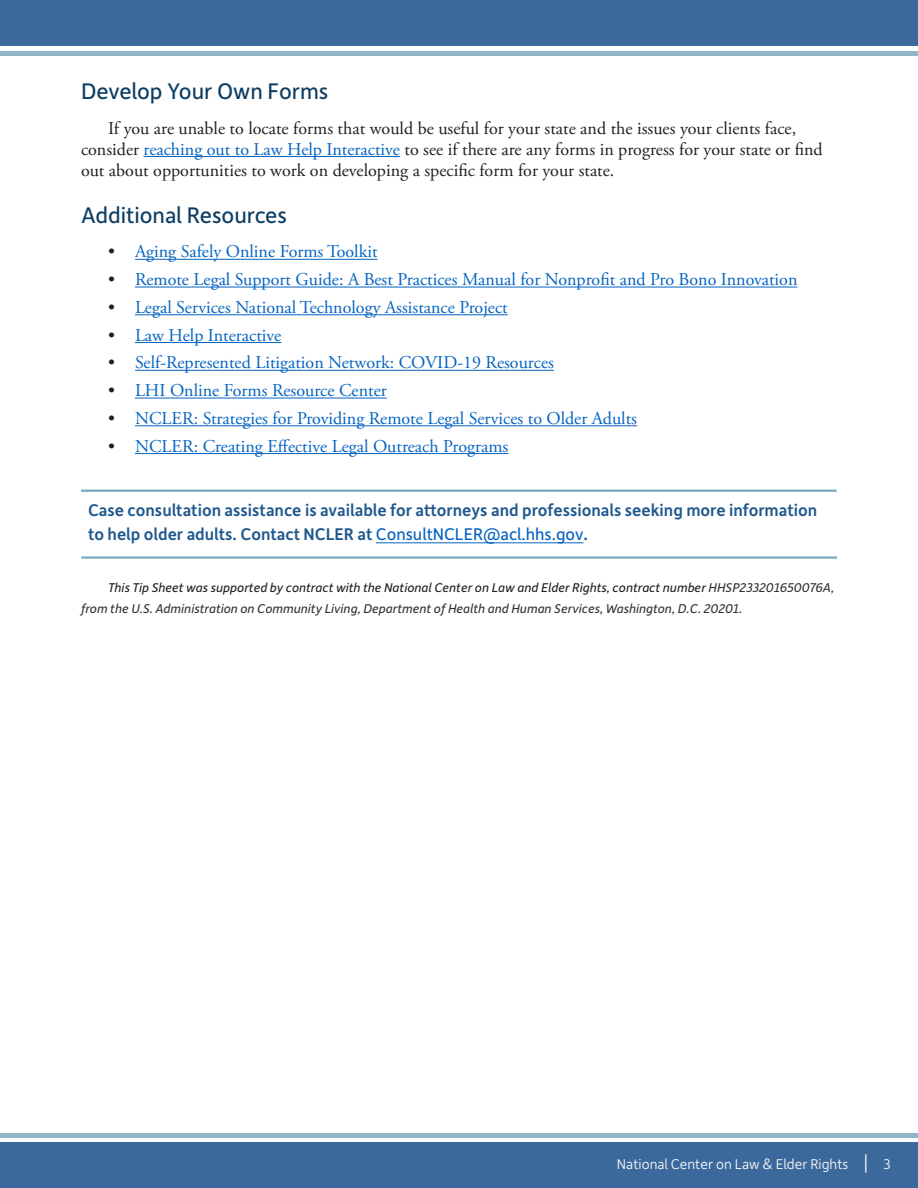
<style>
.page{position:relative;width:918px;height:1188px;background:#fff}
.page>*{position:absolute;margin:0;border:0;box-sizing:border-box;transform-origin:0 0}
.t1{font:24px "Depot New";color:#0c3c61}
.t2{font:18px "Adobe Garamond Pro";color:#0563c1}
.Body_Text{font:18px/21px "Adobe Garamond Pro";color:#231f20}
.Body_Text-2{font:500 18px/24px "Depot New";color:#1f588d}
.t3{font:300 15px "Depot New";color:#fff}
.Body_Text-3{font:italic 13.5px/21px "Depot New";color:#333}
.s1{color:#0563c1}
.s2{color:#231f20}
.s3{font-weight:400;color:#0563c1}
.s4{font-size:21px}
</style>
<div class="page">
<div style="left:0;top:0;width:918px;height:46px;background:#3c699b"></div>
<div style="left:0;top:51px;width:918px;height:5px;background:#90b7c8"></div>
<div style="left:0;top:1133px;width:918px;height:5px;background:#90b7c8"></div>
<div style="left:0;top:1143px;width:918px;height:45px;background:#3c699b"></div>
<hr style="left:144px;top:156px;width:256px;height:1px;background:#0563c1">
<hr style="left:135px;top:259px;width:243px;height:1px;background:#0563c1">
<hr style="left:135px;top:287px;width:662px;height:1px;background:#0563c1">
<hr style="left:135px;top:314px;width:373px;height:1px;background:#0563c1">
<hr style="left:135px;top:342px;width:146px;height:1px;background:#0563c1">
<hr style="left:135px;top:370px;width:419px;height:1px;background:#0563c1">
<hr style="left:135px;top:398px;width:252px;height:1px;background:#0563c1">
<hr style="left:135px;top:425px;width:502px;height:1px;background:#0563c1">
<hr style="left:135px;top:453px;width:373px;height:1px;background:#0563c1">
<hr style="left:376px;top:543px;width:207px;height:1px;background:#0563c1">
<hr style="left:81px;top:490px;width:756px;height:2px;background:#7aa8bc">
<hr style="left:81px;top:556px;width:756px;height:3px;background:#7aa8bc">
<p class="t1" style="left:81px;top:76px;width:249px">Develop Your Own Forms</p>
<p class="Body_Text" style="left:81px;top:118px;width:743px;text-indent:27px">If you are unable to locate forms that would be useful for your state and the issues your clients face, consider <span class="s1">reaching out to Law Help Interactive</span> to see if there are any forms in progress for your state or find out about opportunities to work on developing a specific form for your state.</p>
<p class="t1" style="left:81px;top:199px;width:208px">Additional Resources</p>
<p class="t2" style="left:108px;top:241px;width:271px"><span class="s2">•</span> Aging Safely Online Forms Toolkit</p>
<p class="t2" style="left:108px;top:269px;width:691px"><span class="s2">•</span> Remote Legal Support Guide: A Best Practices Manual for Nonprofit and Pro Bono Innovation</p>
<p class="t2" style="left:108px;top:296px;width:401px"><span class="s2">•</span> Legal Services National Technology Assistance Project</p>
<p class="t2" style="left:108px;top:324px;width:175px"><span class="s2">•</span> Law Help Interactive</p>
<p class="t2" style="left:108px;top:352px;width:447px"><span class="s2">•</span> Self-Represented Litigation Network: COVID-19 Resources</p>
<p class="t2" style="left:108px;top:380px;width:280px"><span class="s2">•</span> LHI Online Forms Resource Center</p>
<p class="t2" style="left:108px;top:407px;width:531px"><span class="s2">•</span> NCLER: Strategies for Providing Remote Legal Services to Older Adults</p>
<p class="t2" style="left:108px;top:435px;width:402px"><span class="s2">•</span> NCLER: Creating Effective Legal Outreach Programs</p>
<p class="Body_Text-2" style="left:88px;top:498px;width:731px">Case consultation assistance is available for attorneys and professionals seeking more information to help older adults. Contact NCLER at <span class="s3">ConsultNCLER@acl.hhs.gov</span>.</p>
<p class="Body_Text-3" style="left:81px;top:576px;width:755px;text-indent:27px"><span class="s2">This Tip Sheet was supported by contract with the National Center on Law and Elder Rights, contract number</span> HHSP233201650076A, from the U.S. Administration on Community Living, Department of Health and Human Services, Washington, D.C. 20201.</p>
<p class="t3" style="left:617px;top:1155px;width:275px">National Center on Law &amp; Elder Rights <span class="s4">|</span> 3</p>
</div>
